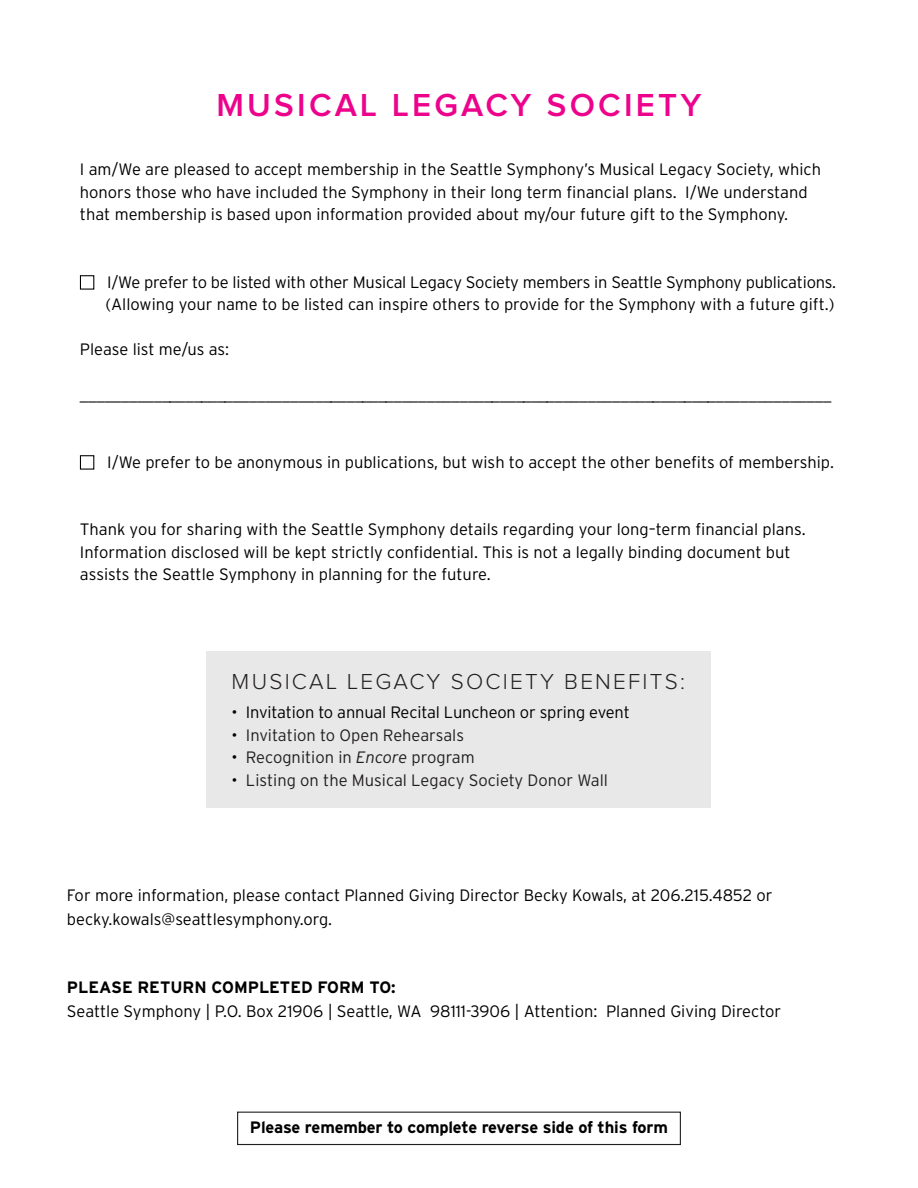
<style>
.page{position:relative;width:918px;height:1188px;background:#fff}
.page>*{position:absolute;margin:0;border:0;box-sizing:border-box;transform-origin:0 0}
.t1{font:600 33px "Proxima Nova";letter-spacing:.1em;color:#ed028c}
.t2{font:300 22.5px "Proxima Nova";letter-spacing:.1em;color:#231f20}
.t3{font:300 16.5px/22.5px "Interstate";color:#000}
.t4{font:300 16.5px "Interstate";color:#231f20}
.t5{font:700 16.5px "Interstate";letter-spacing:-.01em;color:#000}
.s1{color:#000}
.s2{font-style:italic}
</style>
<div class="page">
<div style="left:80px;top:275px;width:14px;height:15px;border:1px solid #000"></div>
<div style="left:80px;top:455px;width:14px;height:15px;border:1px solid #000"></div>
<div style="left:207px;top:651px;width:504px;height:157px;background:#e7e8e7"></div>
<div style="left:237px;top:1112px;width:444px;height:33px;border:1px solid #231f20"></div>
<p class="t1" style="left:216px;top:90px;width:487px">MUSICAL LEGACY SOCIETY</p>
<p class="t3" style="left:80px;top:158px;width:743px">I am/We are pleased to accept membership in the Seattle Symphony’s Musical Legacy Society, which honors those who have included the Symphony in their long term financial plans. I/We understand that membership is based upon information provided about my/our future gift to the Symphony.</p>
<p class="t3" style="left:107px;top:271px;width:730px">I/We prefer to be listed with other Musical Legacy Society members in Seattle Symphony publications.</p>
<p class="t3" style="left:106px;top:293px;width:730px">(Allowing your name to be listed can inspire others to provide for the Symphony with a future gift.)</p>
<p class="t3" style="left:80px;top:338px;width:151px">Please list me/us as:</p>
<p class="t3" style="left:80px;top:383px;width:753px">_____________________________________________________________________________________________</p>
<p class="t3" style="left:107px;top:451px;width:728px">I/We prefer to be anonymous in publications, but wish to accept the other benefits of membership.</p>
<p class="t3" style="left:80px;top:518px;width:727px">Thank you for sharing with the Seattle Symphony details regarding your long–term financial plans.<br>Information disclosed will be kept strictly confidential. This is not a legally binding document but assists the Seattle Symphony in planning for the future.</p>
<p class="t2" style="left:232px;top:671px;width:455px">MUSICAL LEGACY SOCIETY BENEFITS:</p>
<p class="t3" style="left:232px;top:701px;width:400px">• Invitation to annual Recital Luncheon or spring event</p>
<p class="t4" style="left:232px;top:726px;width:234px"><span class="s1">•</span> Invitation to Open Rehearsals</p>
<p class="t4" style="left:232px;top:748px;width:245px"><span class="s1">•</span> Recognition in <span class="s2">Encore</span> program</p>
<p class="t4" style="left:232px;top:771px;width:378px"><span class="s1">•</span> Listing on the Musical Legacy Society Donor Wall</p>
<p class="t3" style="left:67px;top:883px;width:707px;line-height:24px">For more information, please contact Planned Giving Director Becky Kowals, at 206.215.4852 or becky.kowals@seattlesymphony.org.</p>
<p class="t5" style="left:67px;top:978px;width:330px">PLEASE RETURN COMPLETED FORM TO:</p>
<p class="t3" style="left:67px;top:999px;width:716px">Seattle Symphony | P.O. Box 21906 | Seattle, WA 98111-3906 | Attention: Planned Giving Director</p>
<p class="t5" style="left:250px;top:1118px;width:420px">Please remember to complete reverse side of this form</p>
</div>
